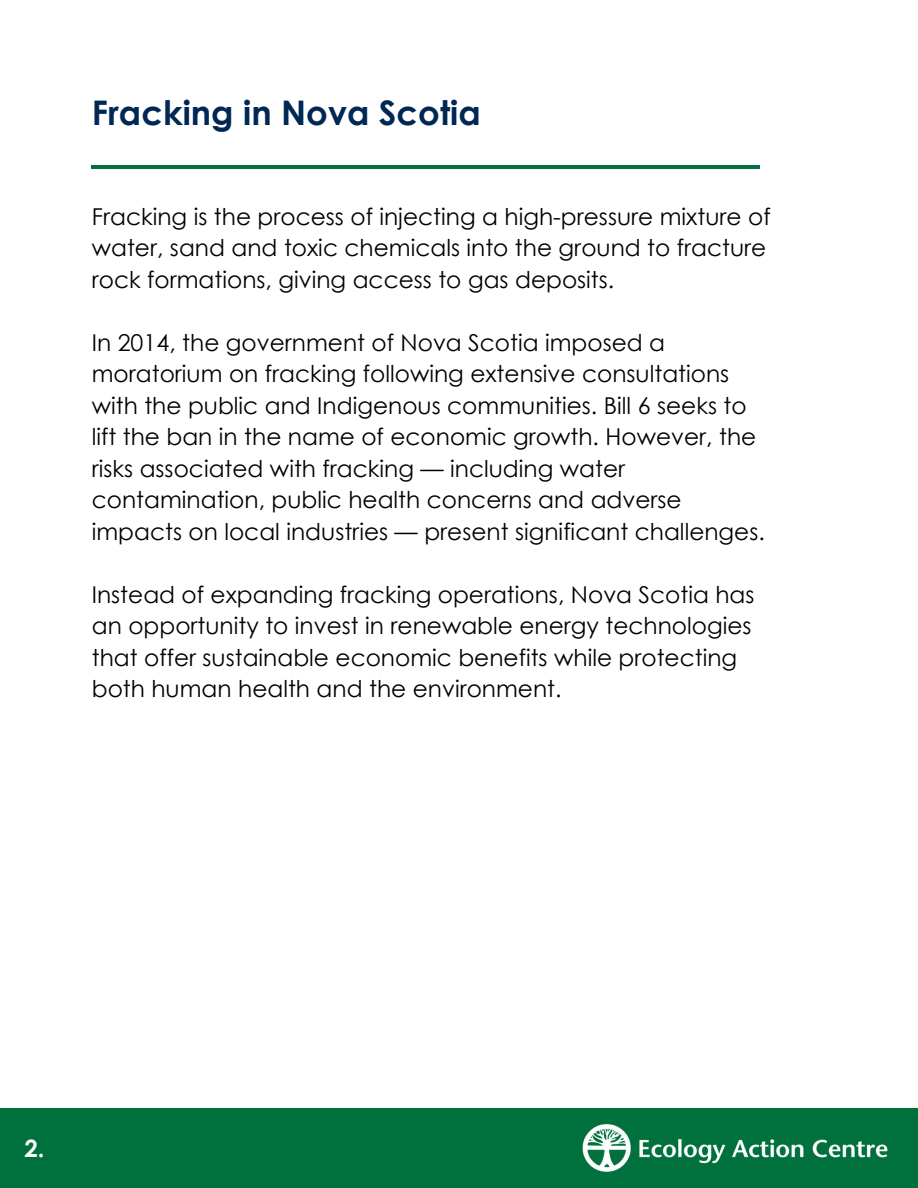
<style>
.page{position:relative;width:918px;height:1188px;background:#fff}
.page>*{position:absolute;margin:0;border:0;box-sizing:border-box;transform-origin:0 0}
.t1{font:700 33.9px "Century Gothic";color:#002855}
.t2{font:700 24px "Century Gothic";color:#fff}
.t3{font:23.25px/31.5px "Century Gothic";color:#000}
</style>
<div class="page">
<div style="left:0;top:1108px;width:918px;height:80px;background:#00703c"></div>
<img style="left:582px;top:1124px;width:306px;height:48px">
<hr style="left:92px;top:165px;width:668px;height:4px;background:#00703c">
<p class="t1" style="left:92px;top:91px;width:390px">Fracking in Nova Scotia</p>
<h1 class="t3" style="left:92px;top:200px;width:680px">Fracking is the process of injecting a high-pressure mixture of water, sand and toxic chemicals into the ground to fracture rock formations, giving access to gas deposits.</h1>
<p class="t3" style="left:92px;top:326px;width:675px">In 2014, the government of Nova Scotia imposed a moratorium on fracking following extensive consultations with the public and Indigenous communities. Bill 6 seeks to lift the ban in the name of economic growth. However, the risks associated with fracking — including water contamination, public health concerns and adverse impacts on local industries — present significant challenges.</p>
<p class="t3" style="left:92px;top:578px;width:664px">Instead of expanding fracking operations, Nova Scotia has an opportunity to invest in renewable energy technologies that offer sustainable economic benefits while protecting both human health and the environment.</p>
<p class="t2" style="left:24px;top:1132px;width:22px">2.</p>
</div>
